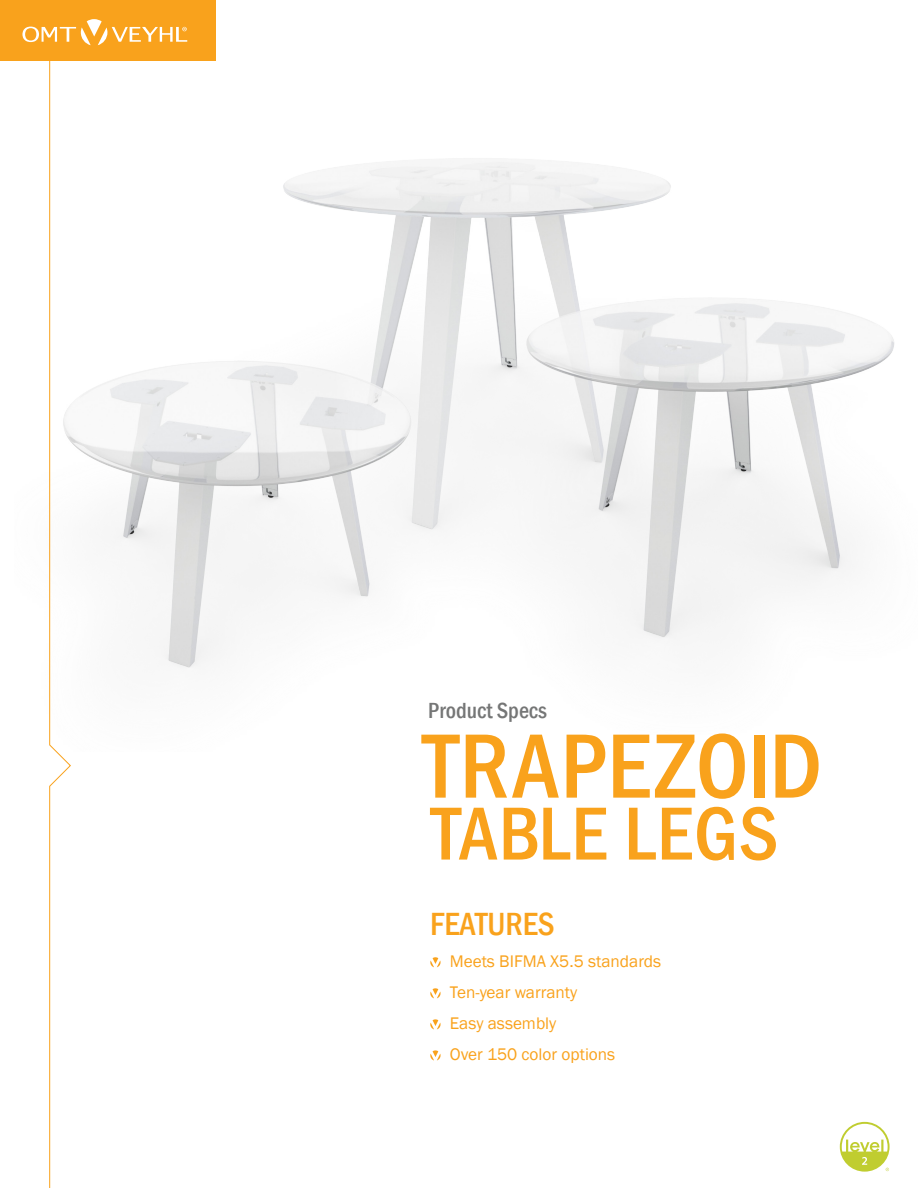
<style>
.page{position:relative;width:918px;height:1188px;background:#fff}
.page>*{position:absolute;margin:0;border:0;box-sizing:border-box;transform-origin:0 0}
.t1{font:500 condensed 94.5px "Franklin Gothic";letter-spacing:.01em;color:#f9a21c}
.t2{font:500 condensed 77.7px "Franklin Gothic";letter-spacing:.015em;color:#f9a21c}
.t3{font:500 condensed 33px "Franklin Gothic";color:#f9a21c}
.t4{font:500 condensed 22.5px "Franklin Gothic";color:#757676}
.t5{font:17.25px "Franklin Gothic";color:#f9a21c}
</style>
<div class="page">
<svg style="left:840px;top:1122px;width:50px;height:50px"></svg>
<img style="left:187px;top:158px;width:707px;height:510px">
<svg style="left:430px;top:957px;width:11px;height:10px"></svg>
<svg style="left:430px;top:988px;width:11px;height:10px"></svg>
<svg style="left:430px;top:1019px;width:11px;height:10px"></svg>
<svg style="left:430px;top:1050px;width:11px;height:10px"></svg>
<div style="left:0;top:0;width:216px;height:60px;background:#f9a21c"></div>
<svg style="left:22px;top:19px;width:165px;height:1169px"></svg>
<p class="t4" style="left:428px;top:696px;width:120px">Product Specs</p>
<p class="t1" style="left:423px;top:704px;width:401px">TRAPEZOID</p>
<p class="t2" style="left:431px;top:783px;width:349px">TABLE LEGS</p>
<p class="t3" style="left:430px;top:902px;width:126px">FEATURES</p>
<p class="t5" style="left:450px;top:951px;width:213px">Meets BIFMA X5.5 standards</p>
<p class="t5" style="left:450px;top:982px;width:129px">Ten-year warranty</p>
<p class="t5" style="left:450px;top:1013px;width:108px">Easy assembly</p>
<p class="t5" style="left:450px;top:1044px;width:167px">Over 150 color options</p>
</div>
